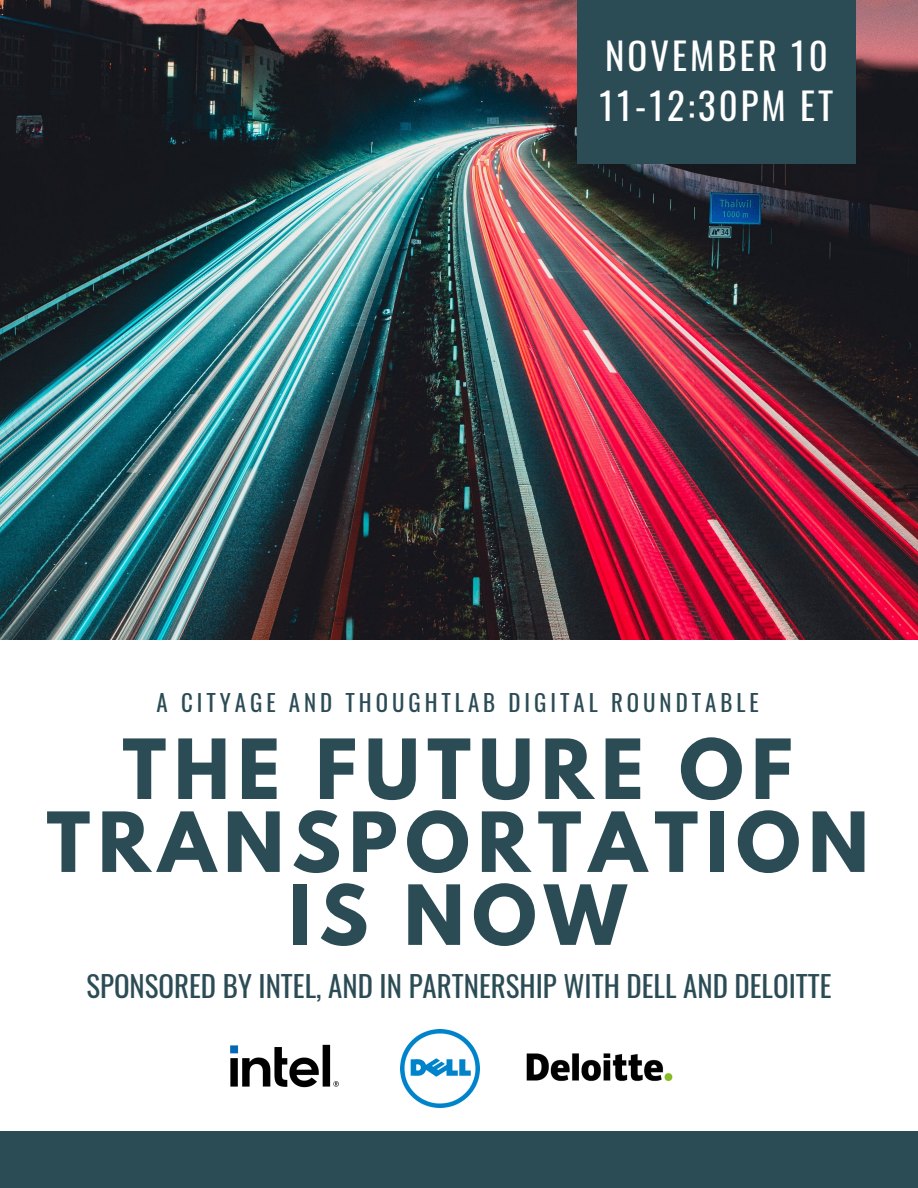
<style>
.page{position:relative;width:918px;height:1188px;background:#fff}
.page>*{position:absolute;margin:0;border:0;box-sizing:border-box;transform-origin:0 0}
.t1{font:700 73.35px/72.9px "League Spartan";letter-spacing:.105em;color:#2c4c55;text-align:center}
.t2{font:36.9px "Oswald";letter-spacing:.08em;color:#fff}
.t3{font:28.95px "Oswald";color:#2c4c55}
.t4{font:22.95px "Oswald";letter-spacing:.175em;color:#2c4c55}
</style>
<div class="page">
<img style="left:0;top:0;width:918px;height:639px">
<img style="left:526px;top:1053px;width:147px;height:29px">
<img style="left:400px;top:1029px;width:79px;height:79px">
<img style="left:230px;top:1044px;width:109px;height:44px">
<div style="left:577px;top:0;width:279px;height:163px;background:#2c4c55"></div>
<div style="left:0;top:1131px;width:918px;height:57px;background:#2c4c55"></div>
<p class="t2" style="left:605px;top:27px;width:224px">NOVEMBER 10</p>
<p class="t2" style="left:600px;top:77px;width:235px">11-12:30PM ET</p>
<p class="t4" style="left:157px;top:685px;width:604px">A CITYAGE AND THOUGHTLAB DIGITAL ROUNDTABLE</p>
<p class="t1" style="left:46px;top:742px;width:824px">THE FUTURE OF<br>TRANSPORTATION</p>
<p class="t1" style="left:289px;top:888px;width:339px">IS NOW</p>
<p class="t3" style="left:86px;top:964px;width:747px">SPONSORED BY INTEL, AND IN PARTNERSHIP WITH DELL AND DELOITTE</p>
</div>
